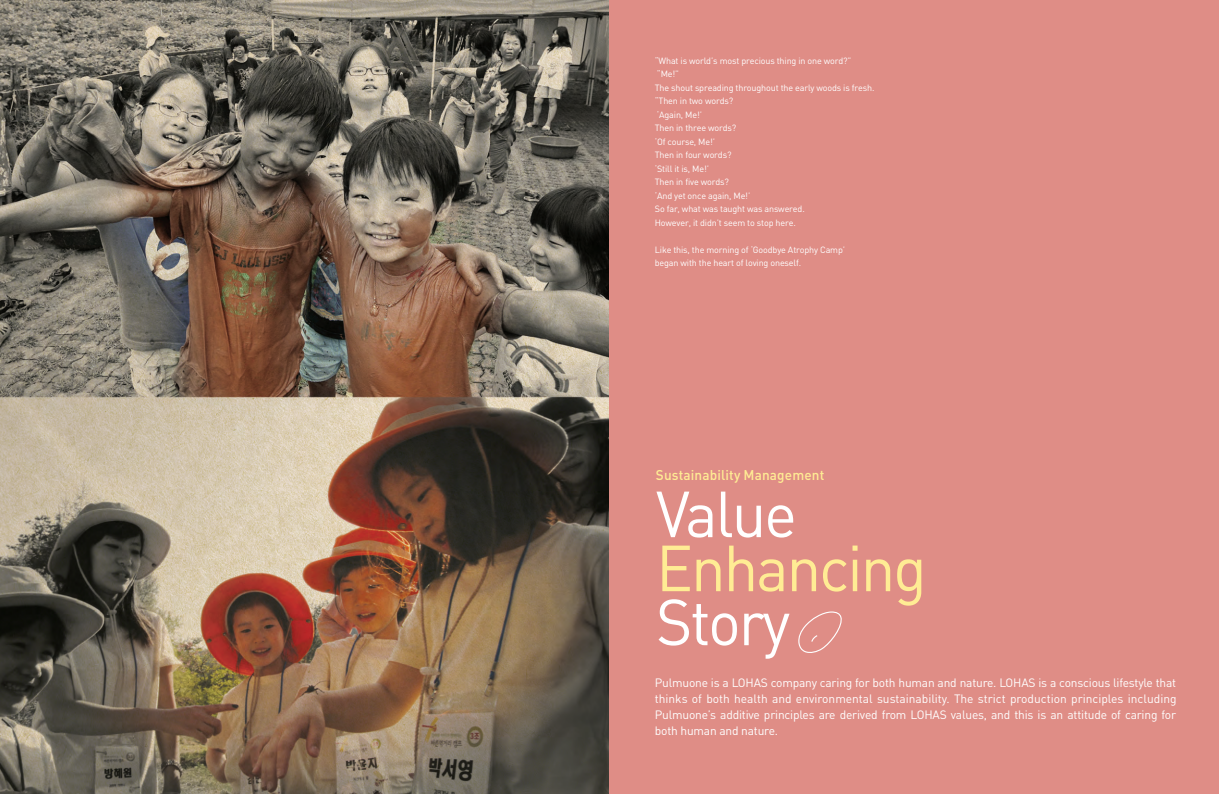
<style>
.page{position:relative;width:1219px;height:794px;background:#fff}
.page>*{position:absolute;margin:0;border:0;box-sizing:border-box;transform-origin:0 0}
.t1{font:64px "DIN";letter-spacing:-.035em;color:#fff}
.t2{font:64px "DIN";letter-spacing:-.035em;color:#ffec94}
.t3{font:500 14px "DIN";letter-spacing:.01em;color:#ffec94}
.t4{font:12px/16px "DIN";letter-spacing:-.015em;color:#fff;text-align:justify}
.t5{font:9px/13.5px "DIN";letter-spacing:-.015em;color:#fff}
</style>
<div class="page">
<img style="left:0;top:0;width:609px;height:794px">
<div style="left:609px;top:0;width:610px;height:794px;background:#df8d86"></div>
<svg style="left:798px;top:611px;width:44px;height:42px"></svg>
<p class="t5" style="left:655px;top:54px;width:221px">“What is world’s most precious thing in one word?” “Me!”<br>The shout spreading throughout the early woods is fresh. “Then in two words?<br>‘Again, Me!’<br>Then in three words?<br>‘Of course, Me!’<br>Then in four words?<br>‘Still it is, Me!’<br>Then in five words?<br>‘And yet once again, Me!’<br>So far, what was taught was answered.<br>However, it didn’t seem to stop here.</p>
<p class="t5" style="left:655px;top:243px;width:192px">Like this, the morning of ‘Goodbye Atrophy Camp’ began with the heart of loving oneself.</p>
<h2 class="t3" style="left:656px;top:467px;width:170px">Sustainability Management</h2>
<h1 class="t1" style="left:656px;top:477px;width:143px">Value</h1>
<h1 class="t2" style="left:656px;top:531px;width:272px">Enhancing</h1>
<h1 class="t1" style="left:656px;top:585px;width:136px">Story</h1>
<p class="t4" style="left:655px;top:674px;width:523px">Pulmuone is a LOHAS company caring for both human and nature. LOHAS is a conscious lifestyle that thinks of both health and environmental sustainability. The strict production principles including Pulmuone’s additive principles are derived from LOHAS values, and this is an attitude of caring for both human and nature.</p>
</div>
